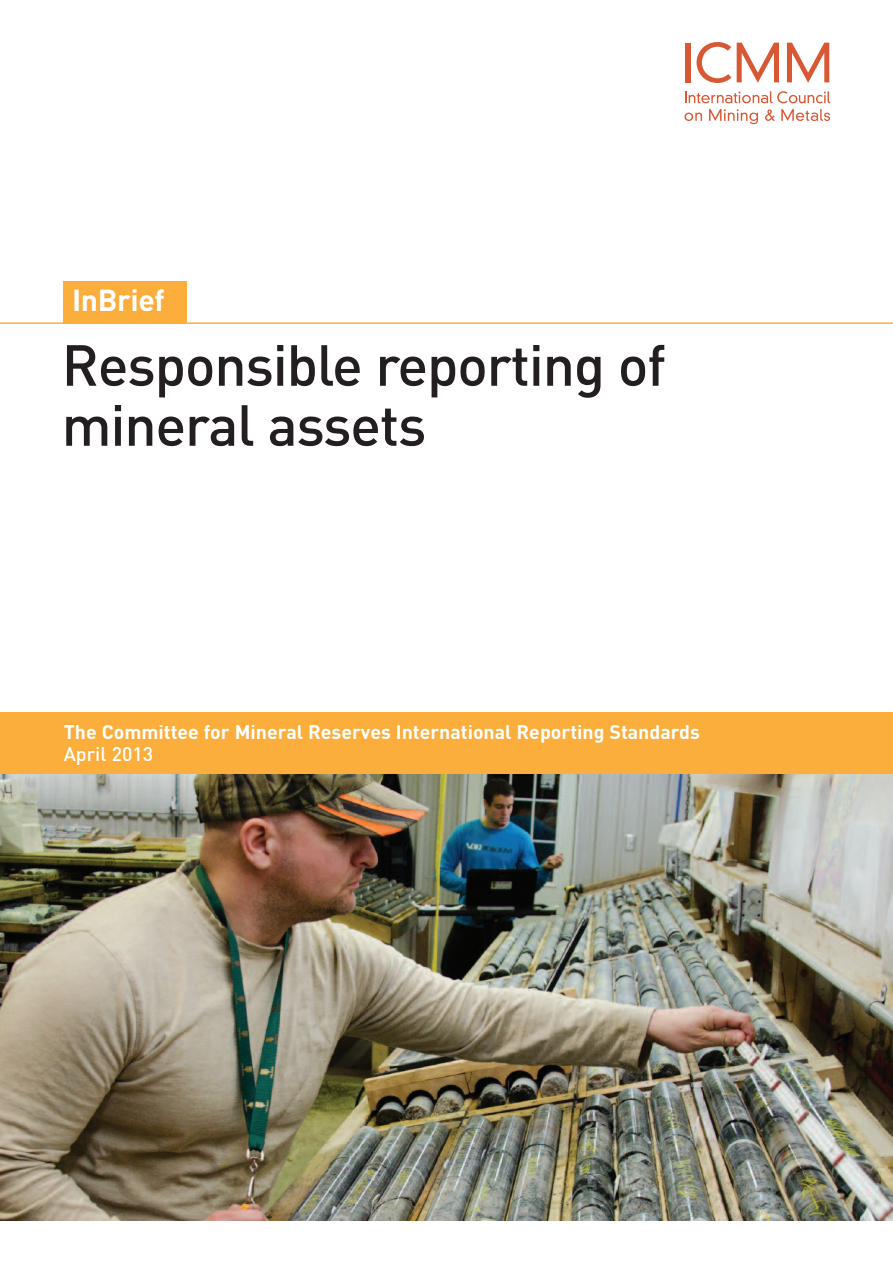
<style>
.page{position:relative;width:893px;height:1263px;background:#fff}
.page>*{position:absolute;margin:0;border:0;box-sizing:border-box;transform-origin:0 0}
.t1{font:500 57px/60px "DIN";letter-spacing:-.02em;color:#231f20}
.t2{font:700 30px "DIN";letter-spacing:-.01em;color:#fff}
.t3{font:700 19.5px "DIN";color:#fff}
.t4{font:500 19.5px "DIN";color:#fff}
</style>
<div class="page">
<img style="left:0;top:774px;width:893px;height:446px">
<hr style="left:0;top:322px;width:893px;height:2px;background:#fbae3b">
<div style="left:64px;top:281px;width:123px;height:42px;background:#fbae3b"></div>
<div style="left:0;top:712px;width:893px;height:62px;background:#fbae3b"></div>
<div style="left:685px;top:43px;width:5px;height:39px;background:#d95834"></div>
<svg style="left:697px;top:42px;width:34px;height:41px"></svg>
<svg style="left:737px;top:43px;width:42px;height:40px"></svg>
<svg style="left:787px;top:43px;width:42px;height:40px"></svg>
<svg style="left:685px;top:91px;width:145px;height:12px"></svg>
<svg style="left:684px;top:113px;width:18px;height:8px"></svg>
<svg style="left:709px;top:109px;width:49px;height:15px"></svg>
<svg style="left:765px;top:109px;width:10px;height:12px"></svg>
<svg style="left:781px;top:109px;width:49px;height:12px"></svg>
<h2 class="t2" style="left:72px;top:283px;width:94px">InBrief</h2>
<h1 class="t1" style="left:62px;top:336px;width:606px">Responsible reporting of mineral assets</h1>
<p class="t3" style="left:64px;top:720px;width:637px">The Committee for Mineral Reserves International Reporting Standards</p>
<p class="t4" style="left:64px;top:743px;width:91px">April 2013</p>
</div>
